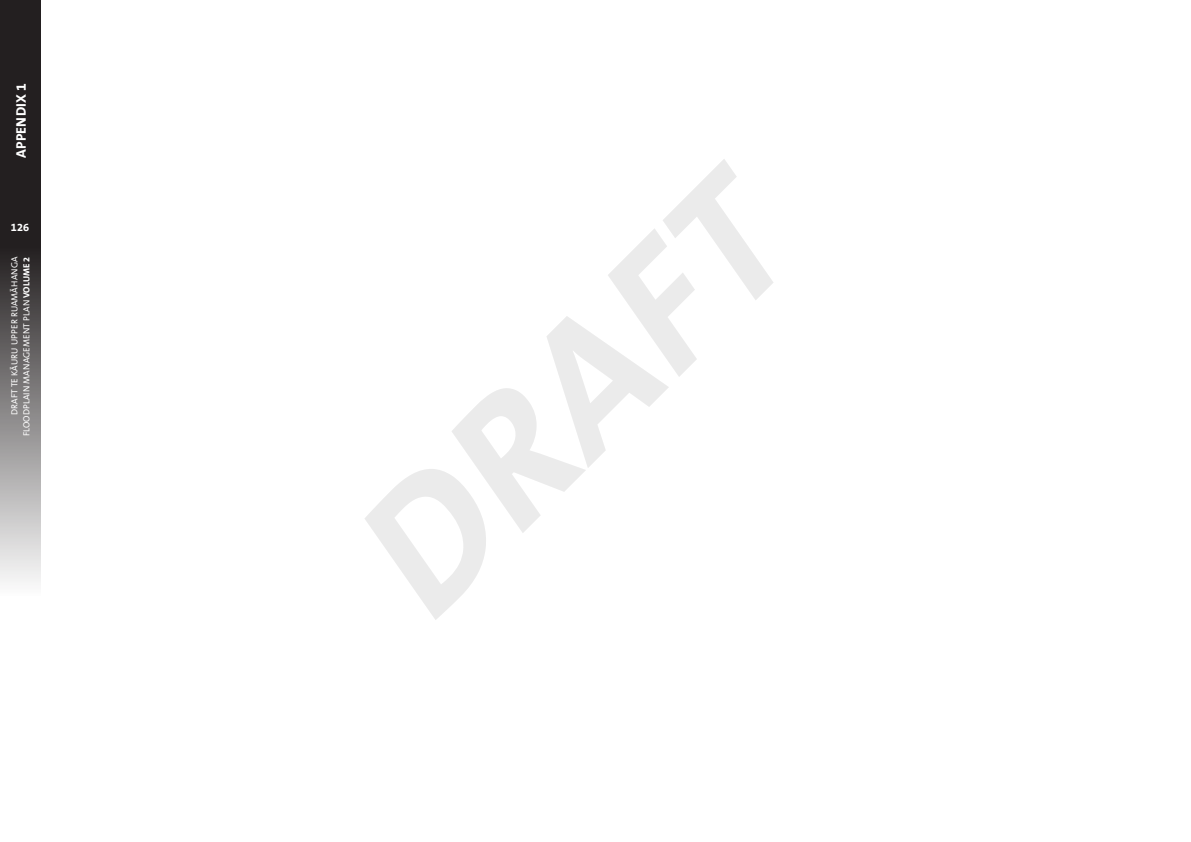
<style>
.page{position:relative;width:1191px;height:842px;background:#fff}
.page>*{position:absolute;margin:0;border:0;box-sizing:border-box;transform-origin:0 0}
.t1{font:700 14px "The Sans Office LF";letter-spacing:.015em;color:#fff}
.t2{font:700 11px "The Sans Office LF";color:#fff}
.t3{font:9px/12px "The Sans Office LF";letter-spacing:.015em;color:#fff;text-align:right}
.s1{font-weight:700}
</style>
<div class="page">
<svg style="left:0;top:0;width:41px;height:582px;background:#5f5c5d"></svg>
<svg style="left:365px;top:159px;width:408px;height:461px"></svg>
<h1 class="t1" style="left:12px;top:158px;width:76px;rotate:-90deg">APPENDIX 1</h1>
<p class="t2" style="left:11px;top:220px;width:20px">126</p>
<p class="t3" style="left:8px;top:436px;width:181px;rotate:-90deg">DRAFT TE KĀURU UPPER RUAMĀHANGA<br>FLOODPLAIN MANAGEMENT PLAN <span class="s1">VOLUME 2</span></p>
</div>
